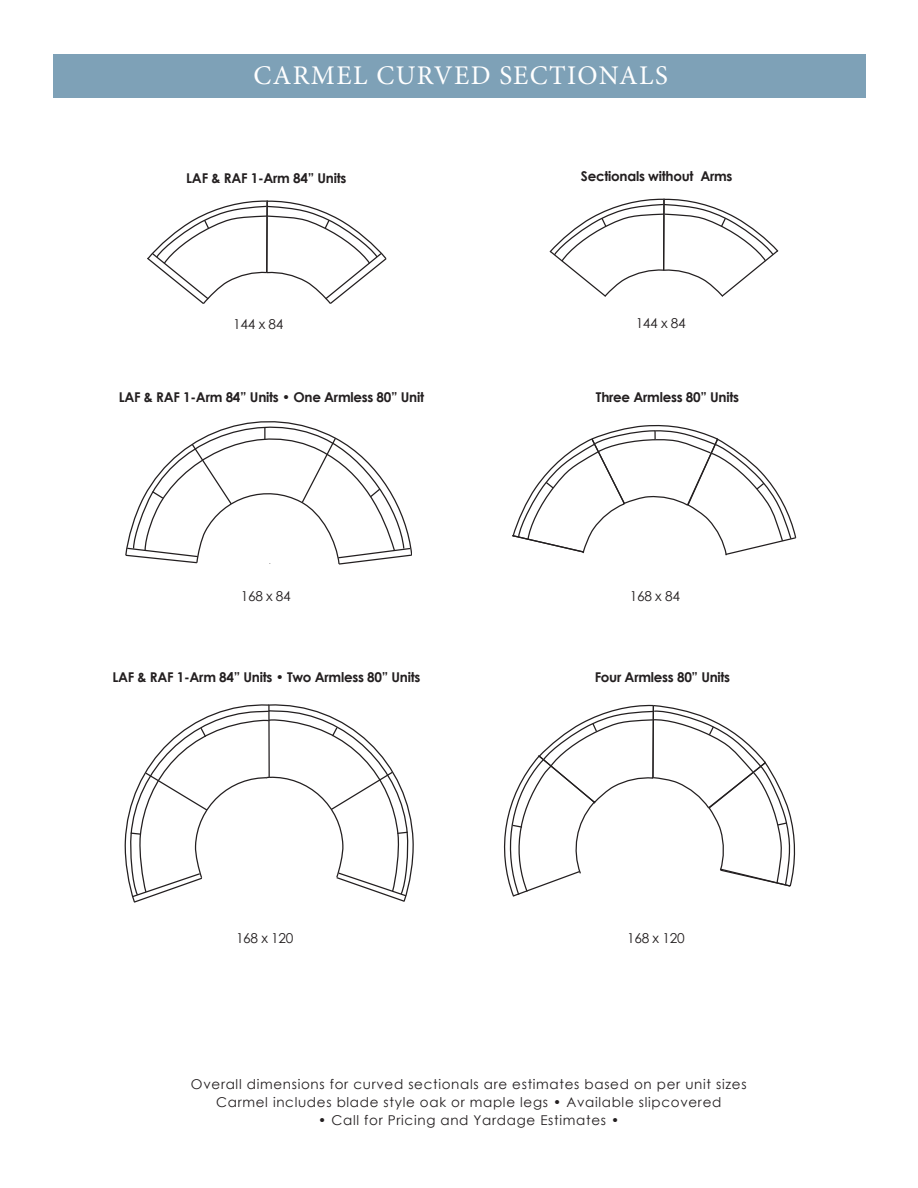
<style>
.page{position:relative;width:918px;height:1188px;background:#fff}
.page>*{position:absolute;margin:0;border:0;box-sizing:border-box;transform-origin:0 0}
.t1{font:27px "Minion Pro";letter-spacing:.05em;color:#fff}
.t2{font:13.65px "Century Gothic";letter-spacing:-.02em;color:#231f20}
.t3{font:13.5px "Century Gothic";letter-spacing:.05em;color:#231f20}
.t4{font:700 13.5px "Century Gothic";letter-spacing:-.02em;color:#231f20}
</style>
<div class="page">
<div style="left:53px;top:54px;width:812px;height:43px;background:#7ea1b7"></div>
<svg style="left:147px;top:200px;width:240px;height:104px"></svg>
<svg style="left:125px;top:421px;width:287px;height:144px"></svg>
<svg style="left:125px;top:704px;width:289px;height:199px"></svg>
<hr style="left:268px;top:705px;width:2px;height:72px;background:#231f20">
<svg style="left:549px;top:198px;width:230px;height:99px"></svg>
<svg style="left:512px;top:424px;width:285px;height:132px"></svg>
<svg style="left:503px;top:704px;width:293px;height:193px"></svg>
<p class="t1" style="left:254px;top:58px;width:416px">CARMEL CURVED SECTIONALS</p>
<p class="t4" style="left:186px;top:167px;width:162px">LAF &amp; RAF 1-Arm 84” Units</p>
<p class="t4" style="left:581px;top:166px;width:153px">Sectionals without Arms</p>
<p class="t2" style="left:233px;top:314px;width:52px">144 x 84</p>
<p class="t2" style="left:636px;top:314px;width:52px">144 x 84</p>
<p class="t4" style="left:119px;top:387px;width:307px">LAF &amp; RAF 1-Arm 84” Units • One Armless 80” Unit</p>
<p class="t4" style="left:596px;top:387px;width:145px">Three Armless 80” Units</p>
<p class="t2" style="left:241px;top:587px;width:52px">168 x 84</p>
<p class="t2" style="left:630px;top:587px;width:52px">168 x 84</p>
<p class="t4" style="left:112px;top:667px;width:310px">LAF &amp; RAF 1-Arm 84” Units • Two Armless 80” Units</p>
<p class="t4" style="left:595px;top:667px;width:137px">Four Armless 80” Units</p>
<p class="t2" style="left:236px;top:929px;width:59px">168 x 120</p>
<p class="t2" style="left:627px;top:929px;width:59px">168 x 120</p>
<p class="t3" style="left:191px;top:1074px;width:557px">Overall dimensions for curved sectionals are estimates based on per unit sizes</p>
<p class="t3" style="left:216px;top:1092px;width:507px">Carmel includes blade style oak or maple legs • Available slipcovered</p>
<p class="t3" style="left:318px;top:1110px;width:302px">• Call for Pricing and Yardage Estimates •</p>
</div>
